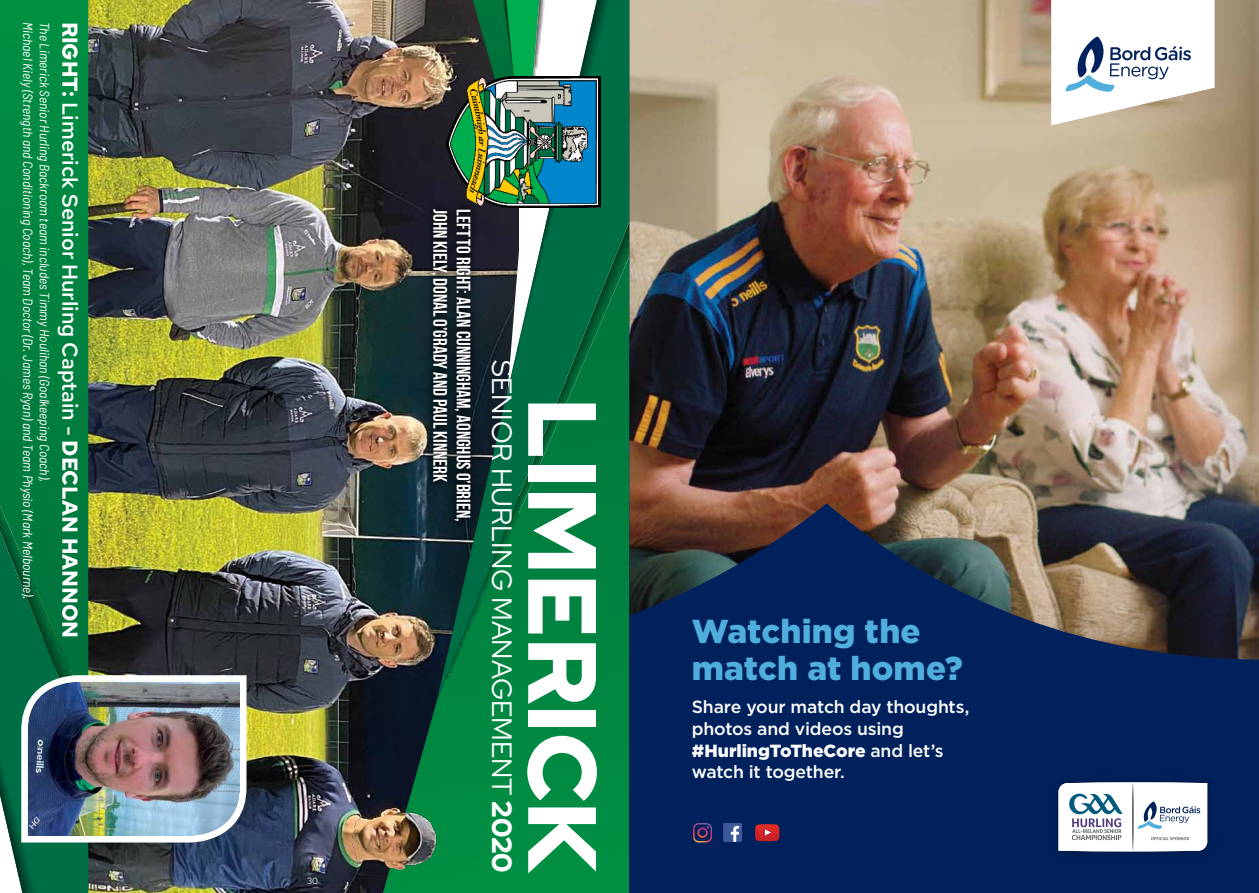
<style>
.page{position:relative;width:1259px;height:893px;background:#fff}
.page>*{position:absolute;margin:0;border:0;box-sizing:border-box;transform-origin:0 0}
.t1{font:900 96.75px "Red Hat Display";color:#fff}
.t2{font:900 33.15px/37.2px "Gotham";letter-spacing:.005em;color:#50aedd}
.t3{font:27.9px "Red Hat Display";color:#fff}
.t4{font:500 21.45px "Red Hat Text";color:#fff}
.t5{font:700 19.35px "Bebas Neue";color:#fff}
.t6{font:500 17.55px/21.6px "Gotham";letter-spacing:-.01em;color:#fff}
.t7{font:italic semi-condensed 13.5px "Barlow";color:#fff}
.t8{font:9px "Red Hat Text";color:#fff}
.s1{font-weight:700}
.s2{font-weight:900}
</style>
<div class="page">
<img style="left:88px;top:0;width:349px;height:893px">
<svg style="left:383px;top:256px;width:246px;height:637px;background:#146d40"></svg>
<svg style="left:437px;top:0;width:192px;height:701px;background:#076a3c"></svg>
<img style="left:508px;top:0;width:103px;height:390px">
<img style="left:524px;top:0;width:21px;height:76px">
<svg style="left:0;top:0;width:88px;height:505px;background:#008440"></svg>
<div style="left:0;top:505px;width:88px;height:26px;background:#00793d"></div>
<img style="left:446px;top:76px;width:155px;height:131px">
<img style="left:350px;top:805px;width:88px;height:68px">
<svg style="left:423px;top:200px;width:57px;height:331px;background:#111c23"></svg>
<img style="left:0;top:531px;width:250px;height:362px">
<div style="left:629px;top:0;width:630px;height:893px;background:#00215b"></div>
<img style="left:629px;top:0;width:630px;height:659px">
<img style="left:1057px;top:781px;width:152px;height:72px">
<svg style="left:1058px;top:782px;width:149px;height:69px;background:#dee3e9"></svg>
<svg style="left:693px;top:823px;width:19px;height:19px"></svg>
<div style="left:723px;top:823px;width:19px;height:19px;background:#3c5a99"></div>
<svg style="left:731px;top:826px;width:8px;height:16px"></svg>
<svg style="left:755px;top:824px;width:24px;height:17px"></svg>
<svg style="left:1051px;top:0;width:163px;height:125px;background:#e2e3e3"></svg>
<p class="t7" style="left:37px;top:22px;width:579px;rotate:90deg">Michael Kiely (Strength and Conditioning Coach), Team Doctor (Dr. James Ryan) and Team Physio (Mark Melbourne).</p>
<p class="t7" style="left:53px;top:22px;width:461px;rotate:90deg">The Limerick Senior Hurling Backroom team includes Timmy Houlihan (Goalkeeping Coach),</p>
<h3 class="t4" style="left:84px;top:22px;width:618px;rotate:90deg"><span class="s1">RIGHT:</span> Limerick Senior Hurling Captain - <span class="s1">DECLAN HANNON</span></h3>
<p class="t8" style="left:307px;top:875px;width:13px">30</p>
<h3 class="t5" style="left:451px;top:209px;width:275px;rotate:90deg">John Kiely, Donal O’Grady and Paul Kinnerk</h3>
<h3 class="t5" style="left:474px;top:209px;width:314px;rotate:90deg">Left to Right: Alan Cunningham, Aonghus O’Brien,</h3>
<h3 class="t3" style="left:520px;top:360px;width:514px;rotate:90deg">SENIOR HURLING MANAGEMENT <span class="s2">2020</span></h3>
<h1 class="t1" style="left:625px;top:398px;width:477px;rotate:90deg">LIMERICK</h1>
<h2 class="t2" style="left:692px;top:612px;width:272px">Watching the match at home?</h2>
<p class="t6" style="left:692px;top:696px;width:279px">Share your match day thoughts, photos and videos using <span class="s2">#HurlingToTheCore</span> and let’s watch it together.</p>
</div>
